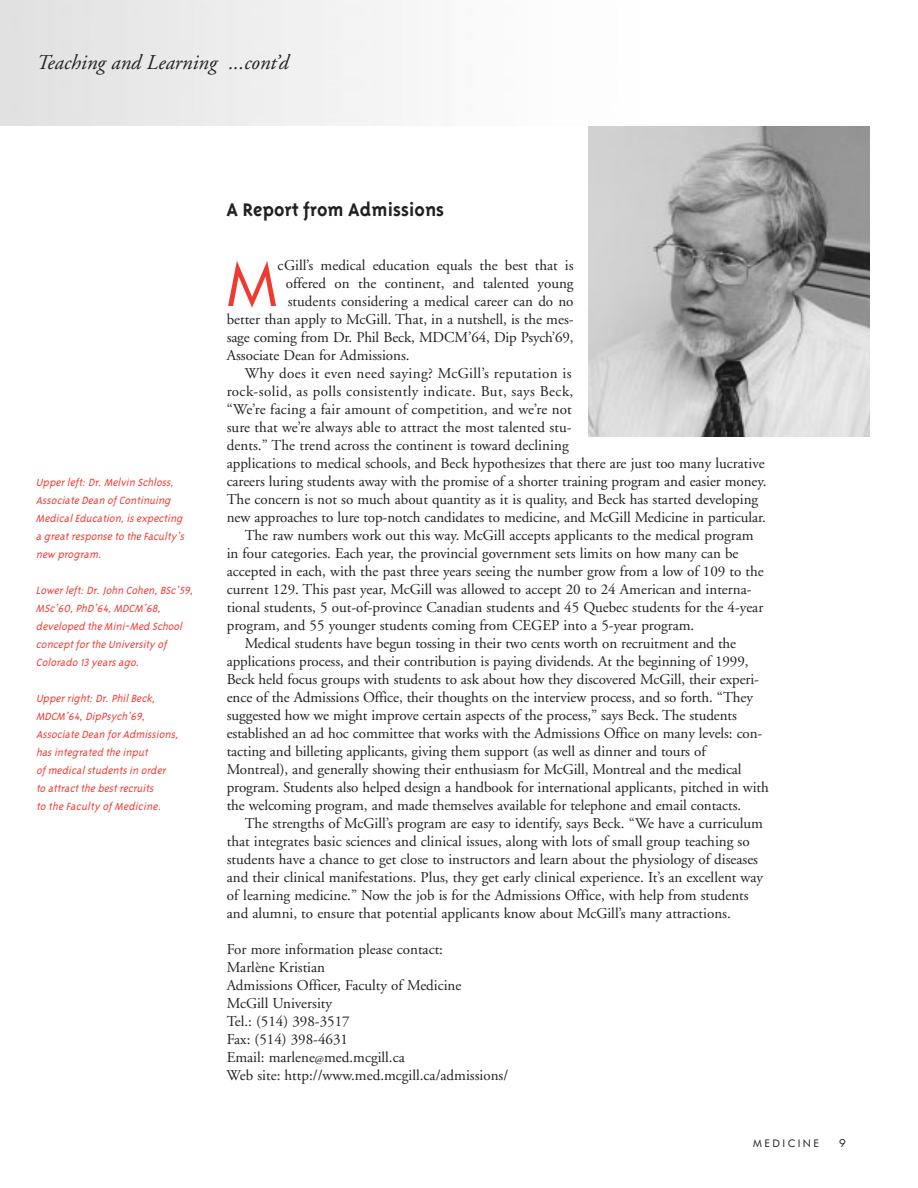
<style>
.page{position:relative;width:918px;height:1188px;background:#fff}
.page>*{position:absolute;margin:0;border:0;box-sizing:border-box;transform-origin:0 0}
.t1{font:60.75px "Futura BT";color:#ee3b32}
.t2{font:italic 21px "Adobe Garamond";color:#231f20}
.t3{font:21px "Triplex Bold Lining";color:#231f20}
.t4{font:15px/18px "Adobe Garamond";color:#231f20}
.t5{font:15px "Adobe Garamond";letter-spacing:.025em;color:#231f20}
.t6{font:italic 12px/18px "Triplex Light Lining";color:#ee3b32}
.t7{font:10.5px "Futura BT";letter-spacing:.235em;color:#231f20}
.t8{font:10.5px "Futura";color:#231f20;scale:1.05 1}
</style>
<div class="page">
<img style="left:589px;top:126px;width:280px;height:310px">
<h2 class="t2" style="left:36px;top:54px;width:253px">Teaching and Learning ...cont’d</h2>
<p class="t6" style="left:36px;top:474px;width:152px">Upperleft:Dr.Melvin Schloss,<br>Associate Dean ofContinuing<br>MedicalEducation,is expecting a greatresponse to the Faculty’s new program.</p>
<p class="t6" style="left:36px;top:582px;width:161px">Lowerleft:Dr.John Cohen,BSc’59,<br>MSc’60,PhD’64,MDCM’68, developed the Mini-Med School conceptforthe University of<br>Colorado 13 years ago.</p>
<p class="t6" style="left:36px;top:690px;width:146px">Upperright:Dr.PhilBeck,<br>MDCM’64,DipPsych’69,<br>Associate Dean forAdmissions, has integrated the input ofmedicalstudents in order to attractthe bestrecruits<br>to the Faculty ofMedicine.</p>
<h2 class="t3" style="left:227px;top:201px;width:219px">A Report from Admissions</h2>
<h1 class="t1" style="left:227px;top:258px;width:52px">M</h1>
<p class="t4" style="left:277px;top:258px;width:298px">cGill’s medical education equals the best that is</p>
<p class="t4" style="left:286px;top:276px;width:289px">offered on the continent, and talented young</p>
<p class="t4" style="left:288px;top:294px;width:287px">students considering a medical career can do no</p>
<p class="t4" style="left:227px;top:312px;width:348px">better than apply to McGill. That, in a nutshell, is the mes-</p>
<p class="t4" style="left:227px;top:330px;width:348px">sage coming from Dr. Phil Beck, MDCM’64, Dip Psych’69,</p>
<p class="t4" style="left:227px;top:348px;width:184px">Associate Dean for Admissions.</p>
<p class="t5" style="left:245px;top:367px;width:328px">Why does it even need saying? McGill’s reputation is</p>
<p class="t5" style="left:227px;top:385px;width:348px">rock-solid, as polls consistently indicate. But, says Beck,</p>
<p class="t4" style="left:227px;top:402px;width:347px">“We’re facing a fair amount of competition, and we’re not</p>
<p class="t4" style="left:227px;top:420px;width:346px">sure that we’re always able to attract the most talented stu-</p>
<p class="t4" style="left:227px;top:438px;width:344px">dents.” The trend across the continent is toward declining</p>
<p class="t4" style="left:227px;top:456px;width:539px">applications to medical schools, and Beck hypothesizes that there are just too many lucrative</p>
<p class="t4" style="left:227px;top:474px;width:541px">careers luring students away with the promise of a shorter training program and easier money.</p>
<p class="t4" style="left:227px;top:492px;width:533px">The concern is not so much about quantity as it is quality, and Beck has started developing</p>
<p class="t4" style="left:227px;top:510px;width:541px">new approaches to lure top-notch candidates to medicine, and McGill Medicine in particular.</p>
<p class="t4" style="left:245px;top:528px;width:510px">The raw numbers work out this way. McGill accepts applicants to the medical program</p>
<p class="t4" style="left:227px;top:546px;width:513px">in four categories. Each year, the provincial government sets limits on how many can be</p>
<p class="t4" style="left:227px;top:564px;width:539px">accepted in each, with the past three years seeing the number grow from a low of 109 to the</p>
<p class="t4" style="left:227px;top:582px;width:526px">current 129. This past year, McGill was allowed to accept 20 to 24 American and interna-</p>
<p class="t4" style="left:227px;top:600px;width:538px">tional students, 5 out-of-province Canadian students and 45 Quebec students for the 4-year</p>
<p class="t4" style="left:227px;top:618px;width:469px">program, and 55 younger students coming from CEGEP into a 5-year program.</p>
<p class="t4" style="left:245px;top:636px;width:493px">Medical students have begun tossing in their two cents worth on recruitment and the</p>
<p class="t4" style="left:227px;top:654px;width:523px">applications process, and their contribution is paying dividends. At the beginning of 1999,</p>
<p class="t4" style="left:227px;top:672px;width:534px">Beck held focus groups with students to ask about how they discovered McGill, their experi-</p>
<p class="t4" style="left:227px;top:690px;width:528px">ence of the Admissions Office, their thoughts on the interview process, and so forth. “They</p>
<p class="t4" style="left:227px;top:708px;width:512px">suggested how we might improve certain aspects of the process,” says Beck. The students</p>
<p class="t4" style="left:227px;top:726px;width:537px">established an ad hoc committee that works with the Admissions Office on many levels: con-</p>
<p class="t4" style="left:227px;top:744px;width:480px">tacting and billeting applicants, giving them support (as well as dinner and tours of</p>
<p class="t4" style="left:227px;top:762px;width:516px">Montreal), and generally showing their enthusiasm for McGill, Montreal and the medical</p>
<p class="t4" style="left:227px;top:780px;width:544px">program. Students also helped design a handbook for international applicants, pitched in with</p>
<p class="t4" style="left:227px;top:798px;width:516px">the welcoming program, and made themselves available for telephone and email contacts.</p>
<p class="t4" style="left:245px;top:816px;width:520px">The strengths of McGill’s program are easy to identify, says Beck. “We have a curriculum</p>
<p class="t4" style="left:227px;top:834px;width:524px">that integrates basic sciences and clinical issues, along with lots of small group teaching so</p>
<p class="t4" style="left:227px;top:852px;width:533px">students have a chance to get close to instructors and learn about the physiology of diseases</p>
<p class="t4" style="left:227px;top:870px;width:538px">and their clinical manifestations. Plus, they get early clinical experience. It’s an excellent way</p>
<p class="t4" style="left:227px;top:888px;width:523px">of learning medicine.” Now the job is for the Admissions Office, with help from students</p>
<p class="t4" style="left:227px;top:906px;width:506px">and alumni, to ensure that potential applicants know about McGill’s many attractions.</p>
<p class="t4" style="left:227px;top:942px;width:283px">For more information please contact:<br>Marlène Kristian<br>Admissions Officer, Faculty of Medicine<br>McGill University<br>Tel.: (514) 398-3517<br>Fax: (514) 398-4631<br>Email: marlene<sub>@</sub>med.mcgill.ca<br>Web site: http://www.med.mcgill.ca/admissions/</p>
<p class="t7" style="left:753px;top:1139px;width:67px">MEDICINE</p>
<p class="t8" style="left:839px;top:1138px;width:8px">9</p>
</div>
